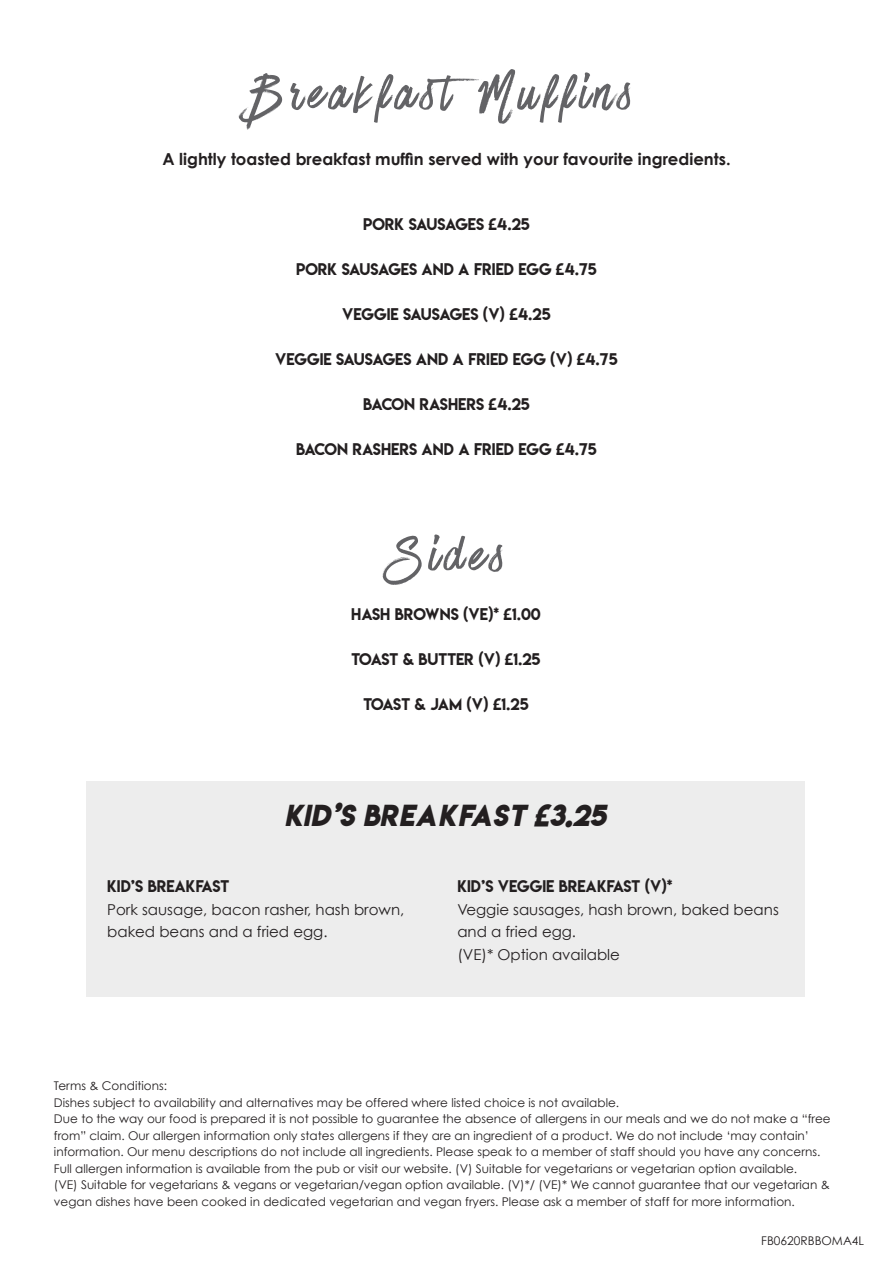
<style>
.page{position:relative;width:893px;height:1263px;background:#fff}
.page>*{position:absolute;margin:0;border:0;box-sizing:border-box;transform-origin:0 0}
.t1{font:58.5px "Have Heart One";letter-spacing:.11em;color:#636366}
.t2{font:27px "Lemon Milkbolditalic";color:#231f20}
.t3{font:700 16.5px "Century Gothic";color:#231f20}
.t4{font:15px "Lemon Milk";color:#231f20}
.t5{font:15px/22.5px "Century Gothic";color:#231f20}
.t6{font:15px "Lemon Milk";letter-spacing:-.04em;color:#231f20}
.t7{font:12px/16.5px "Century Gothic";color:#231f20}
</style>
<div class="page">
<div style="left:86px;top:781px;width:719px;height:215px;background:#ededed"></div>
<p class="t1" style="left:250px;top:61px;width:382px">BreakfastMuffins</p>
<p class="t3" style="left:162px;top:149px;width:570px">A lightly toasted breakfast muffin served with your favourite ingredients.</p>
<p class="t4" style="left:363px;top:213px;width:168px">PORK SAUSAGES £4.25</p>
<p class="t4" style="left:296px;top:258px;width:302px">PORK SAUSAGES AND A FRIED EGG £4.75</p>
<p class="t4" style="left:342px;top:303px;width:210px">VEGGIE SAUSAGES (V) £4.25</p>
<p class="t4" style="left:275px;top:348px;width:344px">VEGGIE SAUSAGES AND A FRIED EGG (V) £4.75</p>
<p class="t4" style="left:363px;top:393px;width:168px">BACON RASHERS £4.25</p>
<p class="t4" style="left:296px;top:438px;width:302px">BACON RASHERS AND A FRIED EGG £4.75</p>
<p class="t1" style="left:389px;top:523px;width:115px">Sides</p>
<p class="t4" style="left:351px;top:603px;width:191px">HASH BROWNS (VE)* £1.00</p>
<p class="t4" style="left:352px;top:648px;width:190px">TOAST &amp; BUTTER (V) £1.25</p>
<p class="t6" style="left:363px;top:693px;width:167px">TOAST &amp; JAM (V) £1.25</p>
<p class="t2" style="left:284px;top:796px;width:323px">KID’S BREAKFAST £3.25</p>
<p class="t4" style="left:107px;top:876px;width:124px">KID’S BREAKFAST</p>
<p class="t5" style="left:107px;top:898px;width:299px">Pork sausage, bacon rasher, hash brown, baked beans and a fried egg.</p>
<p class="t4" style="left:457px;top:876px;width:217px">KID’S VEGGIE BREAKFAST (V)*</p>
<p class="t5" style="left:457px;top:898px;width:323px">Veggie sausages, hash brown, baked beans and a fried egg.</p>
<p class="t5" style="left:457px;top:943px;width:164px">(VE)* Option available</p>
<p class="t7" style="left:54px;top:1077px;width:115px">Terms &amp; Conditions:</p>
<p class="t7" style="left:54px;top:1094px;width:567px">Dishes subject to availability and alternatives may be offered where listed choice is not available.</p>
<p class="t7" style="left:54px;top:1110px;width:778px">Due to the way our food is prepared it is not possible to guarantee the absence of allergens in our meals and we do not make a “free from” claim. Our allergen information only states allergens if they are an ingredient of a product. We do not include ‘may contain’ information. Our menu descriptions do not include all ingredients. Please speak to a member of staff should you have any concerns.</p>
<p class="t7" style="left:54px;top:1160px;width:745px">Full allergen information is available from the pub or visit our website. (V) Suitable for vegetarians or vegetarian option available.</p>
<p class="t7" style="left:54px;top:1176px;width:777px">(VE) Suitable for vegetarians &amp; vegans or vegetarian/vegan option available. (V)*/ (VE)* We cannot guarantee that our vegetarian &amp; vegan dishes have been cooked in dedicated vegetarian and vegan fryers. Please ask a member of staff for more information.</p>
<p class="t7" style="left:761px;top:1232px;width:104px">FB0620RBBOMA4L</p>
</div>
